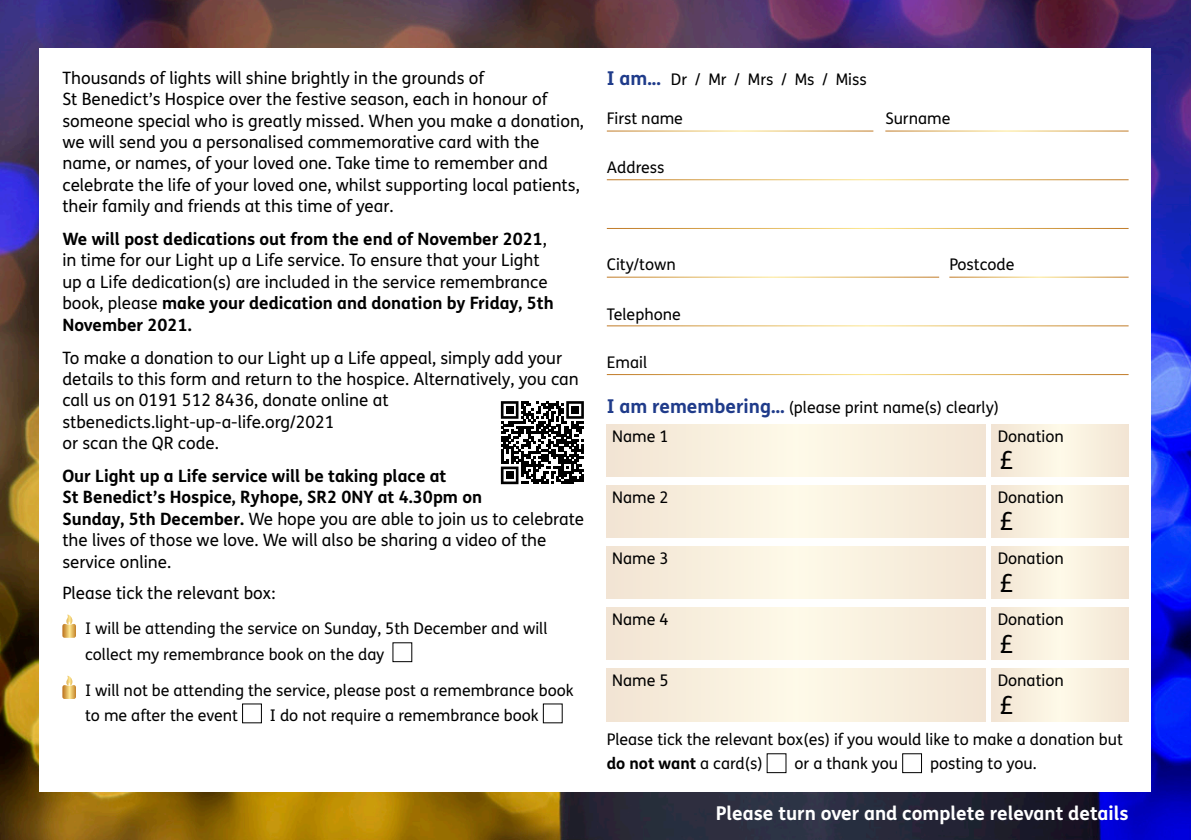
<style>
.page{position:relative;width:1191px;height:840px;background:#fff}
.page>*{position:absolute;margin:0;border:0;box-sizing:border-box;transform-origin:0 0}
.Body{font:25px "FS Me";color:#000}
.Body-2{font:700 19px "FS Me";color:#fff}
.Body-3{font:700 19px "FS Me";color:#1f3b8a}
.Body-4{font:17px/21.4px "FS Me";color:#000}
.Body-5{font:700 17px/21.4px "FS Me";color:#000}
.Tick_Box{font:16px/24.2px "FS Me";color:#000}
.Body-6{font:16px "FS Me";color:#000}
.s1{font-weight:700}
.s2{font-weight:400}
.s3{font-weight:700;font-size:19px;color:#1f3b8a}
</style>
<div class="page">
<img style="left:0;top:0;width:1191px;height:839px">
<div style="left:40px;top:48px;width:1111px;height:743px;background:#fff"></div>
<div style="left:902px;top:752px;width:20px;height:20px;border:1px solid #000"></div>
<div style="left:607px;top:668px;width:378px;height:52px;background:#f8efdd"></div>
<div style="left:991px;top:668px;width:137px;height:52px;background:#f8efdd"></div>
<div style="left:607px;top:607px;width:378px;height:52px;background:#f8efdd"></div>
<div style="left:991px;top:607px;width:137px;height:52px;background:#f8efdd"></div>
<div style="left:607px;top:546px;width:378px;height:52px;background:#f8efdd"></div>
<div style="left:991px;top:546px;width:137px;height:52px;background:#f8efdd"></div>
<div style="left:607px;top:485px;width:378px;height:52px;background:#f8efdd"></div>
<div style="left:991px;top:485px;width:137px;height:52px;background:#f8efdd"></div>
<div style="left:607px;top:424px;width:378px;height:52px;background:#f8efdd"></div>
<div style="left:991px;top:424px;width:137px;height:52px;background:#f8efdd"></div>
<svg style="left:62px;top:614px;width:14px;height:23px"></svg>
<svg style="left:62px;top:675px;width:14px;height:23px"></svg>
<div style="left:242px;top:703px;width:20px;height:20px;border:1px solid #000"></div>
<svg style="left:501px;top:401px;width:83px;height:83px"></svg>
<div style="left:506px;top:406px;width:7px;height:7px;background:#000"></div>
<div style="left:571px;top:406px;width:8px;height:7px;background:#000"></div>
<div style="left:506px;top:471px;width:7px;height:8px;background:#000"></div>
<p class="Body-4" style="left:62px;top:67px;width:523px">Thousands of lights will shine brightly in the grounds of<br>St Benedict’s Hospice over the festive season, each in honour of someone special who is greatly missed. When you make a donation, we will send you a personalised commemorative card with the name, or names, of your loved one. Take time to remember and celebrate the life of your loved one, whilst supporting local patients, their family and friends at this time of year.</p>
<p class="Body-4" style="left:62px;top:228px;width:493px"><span class="s1">We will post dedications out from the end of November 2021</span>, in time for our Light up a Life service. To ensure that your Light up a Life dedication(s) are included in the service remembrance book, please <span class="s1">make your dedication and donation by Friday, 5th November 2021.</span></p>
<p class="Body-4" style="left:62px;top:346px;width:518px">To make a donation to our Light up a Life appeal, simply add your details to this form and return to the hospice. Alternatively, you can call us on 0191 512 8436, donate online at stbenedicts.light-up-a-life.org/2021<br>or scan the QR code.</p>
<p class="Body-5" style="left:62px;top:464px;width:523px">Our Light up a Life service will be taking place at<br>St Benedict’s Hospice, Ryhope, SR2 0NY at 4.30pm on<br>Sunday, 5th December. <span class="s2">We hope you are able to join us to celebrate the lives of those we love. We will also be sharing a video of the service online.</span></p>
<p class="Body-4" style="left:62px;top:581px;width:215px">Please tick the relevant box:</p>
<p class="Tick_Box" style="left:85px;top:615px;width:464px;line-height:25.6px">I will be attending the service on Sunday, 5th December and will collect my remembrance book on the day</p>
<p class="Tick_Box" style="left:85px;top:676px;width:490px;line-height:25.8px">I will not be attending the service, please post a remembrance book to me after the event</p>
<p class="Tick_Box" style="left:270px;top:702px;width:270px">I do not require a remembrance book</p>
<p class="Body-3" style="left:607px;top:64px;width:56px">I am...</p>
<p class="Body-6" style="left:671px;top:68px;width:197px">Dr / Mr / Mrs / Ms / Miss</p>
<p class="Body-6" style="left:607px;top:107px;width:78px">First name</p>
<p class="Body-6" style="left:885px;top:107px;width:67px">Surname</p>
<p class="Body-6" style="left:607px;top:157px;width:59px">Address</p>
<p class="Body-6" style="left:607px;top:253px;width:71px">City/town</p>
<p class="Body-6" style="left:949px;top:253px;width:67px">Postcode</p>
<p class="Body-6" style="left:607px;top:303px;width:76px">Telephone</p>
<p class="Body-6" style="left:607px;top:351px;width:42px">Email</p>
<p class="Body-6" style="left:607px;top:396px;width:394px"><span class="s3">I am remembering…</span> (please print name(s) clearly)</p>
<p class="Body-6" style="left:612px;top:425px;width:58px">Name 1</p>
<p class="Body-6" style="left:997px;top:425px;width:68px">Donation</p>
<p class="Body" style="left:999px;top:443px;width:16px">£</p>
<p class="Body-6" style="left:612px;top:486px;width:58px">Name 2</p>
<p class="Body-6" style="left:997px;top:486px;width:68px">Donation</p>
<p class="Body" style="left:999px;top:504px;width:16px">£</p>
<p class="Body-6" style="left:612px;top:547px;width:58px">Name 3</p>
<p class="Body-6" style="left:997px;top:547px;width:68px">Donation</p>
<p class="Body" style="left:999px;top:565px;width:16px">£</p>
<p class="Body-6" style="left:612px;top:608px;width:58px">Name 4</p>
<p class="Body-6" style="left:997px;top:608px;width:68px">Donation</p>
<p class="Body" style="left:999px;top:626px;width:16px">£</p>
<p class="Body-6" style="left:612px;top:669px;width:58px">Name 5</p>
<p class="Body-6" style="left:997px;top:669px;width:68px">Donation</p>
<p class="Body" style="left:999px;top:687px;width:16px">£</p>
<p class="Tick_Box" style="left:607px;top:726px;width:518px">Please tick the relevant box(es) if you would like to make a donation but <span class="s1">do not want</span> a card(s)</p>
<p class="Tick_Box" style="left:794px;top:750px;width:105px">or a thank you</p>
<p class="Tick_Box" style="left:930px;top:750px;width:108px">posting to you.</p>
<p class="Body-2" style="left:715px;top:798px;width:414px">Please turn over and complete relevant details</p>
</div>
